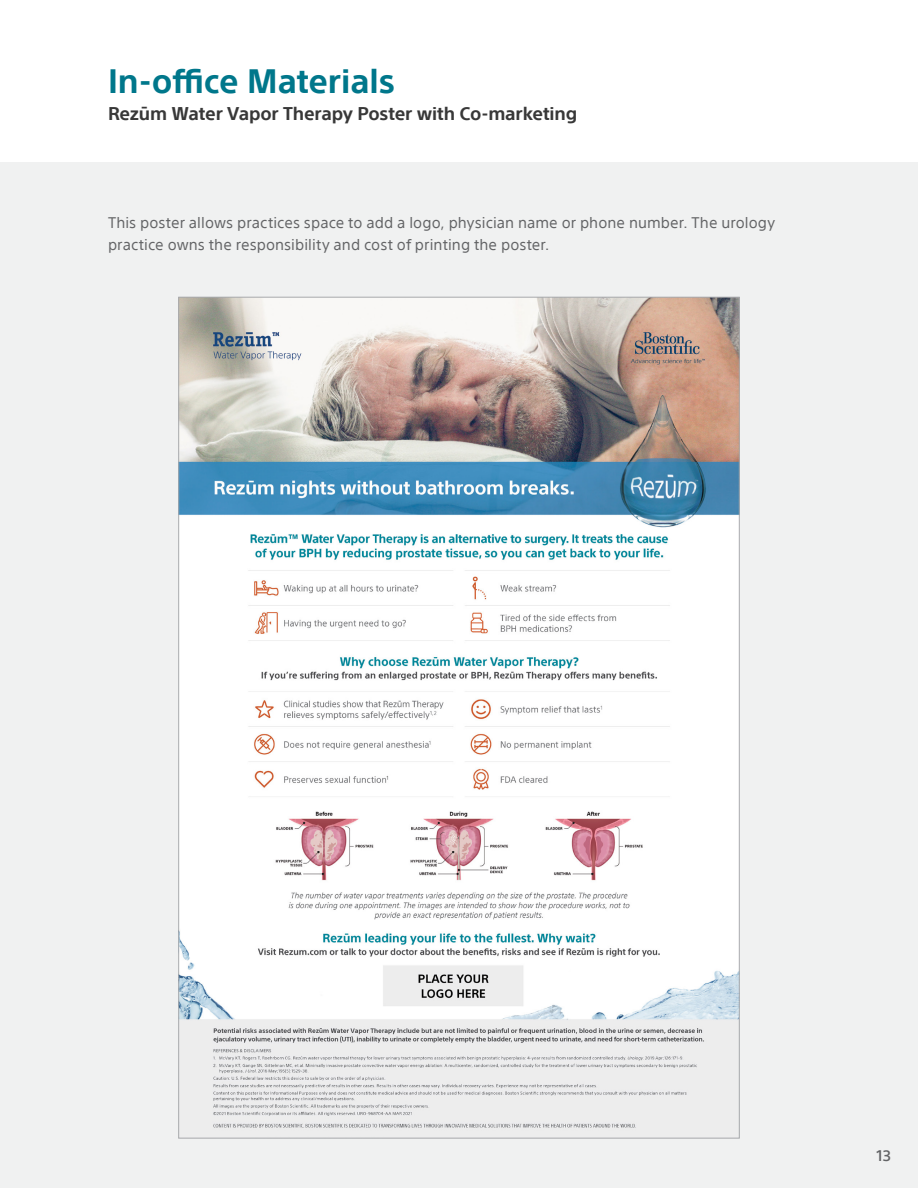
<style>
.page{position:relative;width:918px;height:1188px;background:#fff}
.page>*{position:absolute;margin:0;border:0;box-sizing:border-box;transform-origin:0 0}
.t1{font:700 33px "SST";color:#00778b}
.t2{font:700 18px "SST";letter-spacing:-.01em;color:#383838}
.t3{font:15px/22.5px "SST";letter-spacing:.005em;color:#636466}
.t4{font:500 15px "SST";color:#636466}
</style>
<div class="page">
<div style="left:0;top:162px;width:918px;height:1026px;background:#f0f1f1"></div>
<img style="left:180px;top:299px;width:558px;height:829px">
<h1 class="t1" style="left:108px;top:62px;width:289px">In-office Materials</h1>
<p class="t2" style="left:108px;top:103px;width:471px">Rezūm Water Vapor Therapy Poster with Co-marketing</p>
<p class="t3" style="left:108px;top:211px;width:669px">This poster allows practices space to add a logo, physician name or phone number. The urology practice owns the responsibility and cost of printing the poster.</p>
<p class="t4" style="left:876px;top:1147px;width:16px">13</p>
</div>
